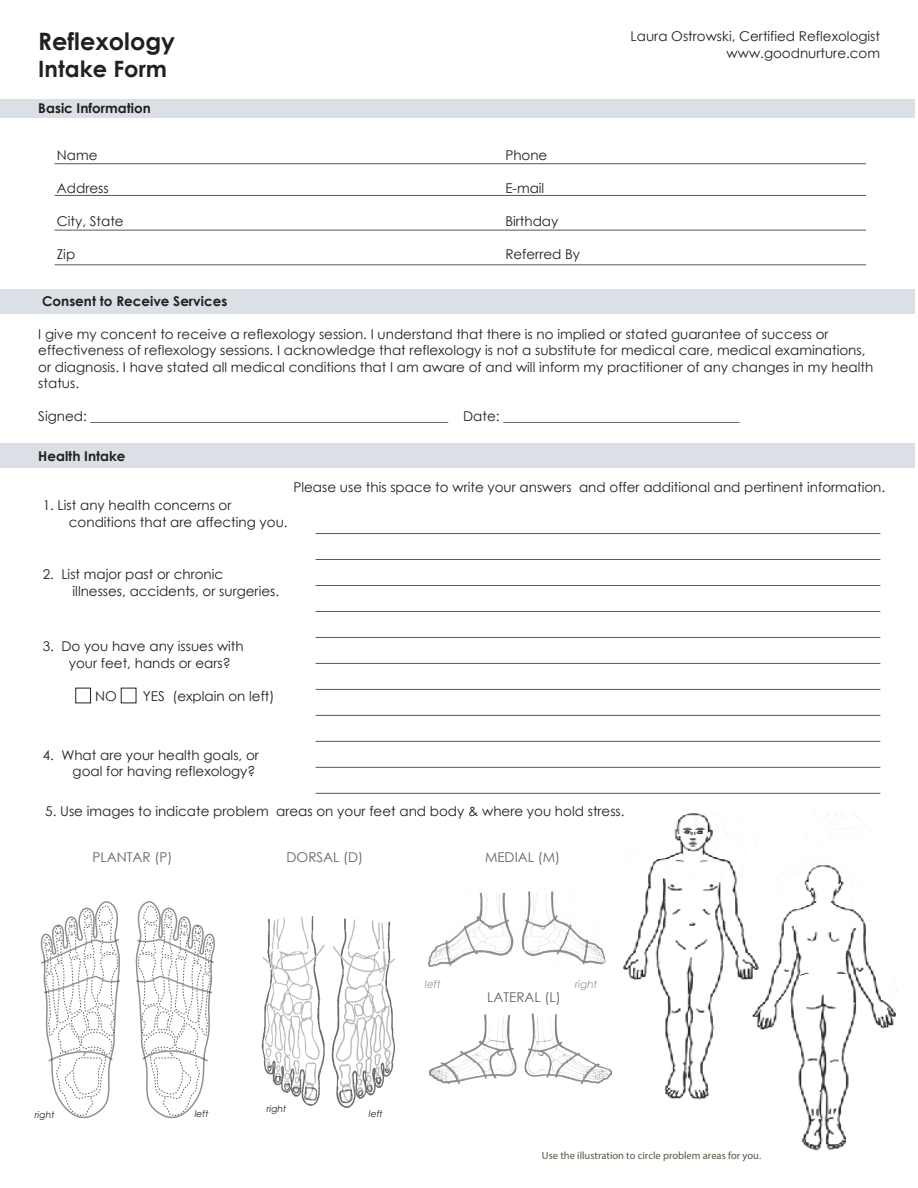
<style>
.page{position:relative;width:918px;height:1188px;background:#fff}
.page>*{position:absolute;margin:0;border:0;box-sizing:border-box;transform-origin:0 0}
.t1{font:700 24px "Century Gothic";color:#231f20}
.t2{font:700 22.5px "Century Gothic";color:#231f20}
.t3{font:13.5px/16.5px "Century Gothic";color:#231f20}
.t4{font:700 13.5px "Century Gothic";color:#231f20}
.t5{font:13.5px "Century Gothic";color:#636366}
.t6{font:10.5px "Myriad Pro";color:#585646}
.t7{font:italic 10.5px "Century Gothic";color:#939598}
.t8{font:italic 9.3px "Century Gothic";color:#231f20}
</style>
<div class="page">
<hr style="left:55px;top:163px;width:811px;height:1px;background:#57585a">
<hr style="left:55px;top:195px;width:811px;height:1px;background:#57585a">
<hr style="left:55px;top:230px;width:811px;height:1px;background:#57585a">
<hr style="left:55px;top:265px;width:811px;height:1px;background:#57585a">
<div style="left:0;top:99px;width:914px;height:18px;background:#dae0e5"></div>
<div style="left:0;top:444px;width:914px;height:24px;background:#dae0e5"></div>
<div style="left:0;top:289px;width:914px;height:24px;background:#dae0e5"></div>
<img style="left:623px;top:813px;width:274px;height:338px">
<hr style="left:316px;top:533px;width:564px;height:1px;background:#57585a">
<hr style="left:316px;top:559px;width:564px;height:1px;background:#57585a">
<hr style="left:316px;top:585px;width:564px;height:1px;background:#57585a">
<hr style="left:316px;top:611px;width:564px;height:1px;background:#57585a">
<hr style="left:316px;top:637px;width:564px;height:1px;background:#57585a">
<hr style="left:316px;top:663px;width:564px;height:1px;background:#57585a">
<hr style="left:316px;top:689px;width:564px;height:1px;background:#57585a">
<hr style="left:316px;top:715px;width:564px;height:1px;background:#57585a">
<hr style="left:316px;top:741px;width:564px;height:1px;background:#57585a">
<hr style="left:316px;top:767px;width:564px;height:1px;background:#57585a">
<hr style="left:316px;top:793px;width:564px;height:1px;background:#57585a">
<div style="left:75px;top:688px;width:16px;height:15px;background:#fff;border:1px solid #231f20"></div>
<img style="left:261px;top:916px;width:134px;height:192px">
<svg style="left:261px;top:943px;width:134px;height:51px"></svg>
<img style="left:428px;top:891px;width:178px;height:76px">
<img style="left:429px;top:1013px;width:183px;height:71px">
<svg style="left:135px;top:901px;width:80px;height:217px"></svg>
<svg style="left:40px;top:901px;width:80px;height:217px"></svg>
<h1 class="t1" style="left:38px;top:23px;width:138px">Reflexology</h1>
<h2 class="t2" style="left:38px;top:52px;width:130px">Intake Form</h2>
<p class="t4" style="left:38px;top:97px;width:114px">Basic Information</p>
<p class="t3" style="left:57px;top:147px;width:42px">Name</p>
<p class="t3" style="left:57px;top:180px;width:53px">Address</p>
<p class="t3" style="left:57px;top:213px;width:68px">City, State</p>
<p class="t3" style="left:57px;top:246px;width:20px">Zip</p>
<p class="t4" style="left:42px;top:290px;width:187px">Consent to Receive Services</p>
<p class="t3" style="left:505px;top:146px;width:44px">Phone</p>
<p class="t3" style="left:505px;top:179px;width:41px">E-mail</p>
<p class="t3" style="left:505px;top:212px;width:55px">Birthday</p>
<p class="t3" style="left:505px;top:245px;width:76px">Referred By</p>
<p class="t3" style="left:631px;top:28px;width:251px;text-align:right">Laura Ostrowski, Certified Reflexologist www.goodnurture.com</p>
<p class="t3" style="left:38px;top:325px;width:836px">I give my concent to receive a reflexology session. I understand that there is no implied or stated guarantee of success or effectiveness of reflexology sessions. I acknowledge that reflexology is not a substitute for medical care, medical examinations, or diagnosis. I have stated all medical conditions that I am aware of and will inform my practitioner of any changes in my health status.</p>
<p class="t3" style="left:38px;top:408px;width:703px">Signed: _____________________________________________________ Date: ___________________________________</p>
<p class="t4" style="left:38px;top:446px;width:89px">Health Intake</p>
<p class="t3" style="left:69px;top:497px;width:220px;text-indent:-26px">1. List any health concerns or conditions that are affecting you.</p>
<p class="t3" style="left:294px;top:479px;width:593px">Please use this space to write your answers and offer additional and pertinent information.</p>
<p class="t3" style="left:73px;top:566px;width:208px;text-indent:-30px">2. List major past or chronic illnesses, accidents, or surgeries.</p>
<p class="t3" style="left:69px;top:638px;width:176px;text-indent:-26px">3. Do you have any issues with your feet, hands or ears?</p>
<p class="t3" style="left:95px;top:687px;width:23px">NO</p>
<p class="t3" style="left:143px;top:687px;width:133px">YES (explain on left)</p>
<p class="t3" style="left:43px;top:746px;width:218px;text-align:right">4. What are your health goals, or goal for having reflexology?</p>
<p class="t3" style="left:45px;top:803px;width:581px">5. Use images to indicate problem areas on your feet and body &amp; where you hold stress.</p>
<p class="t5" style="left:92px;top:847px;width:81px">PLANTAR (P)</p>
<p class="t5" style="left:287px;top:847px;width:78px">DORSAL (D)</p>
<p class="t5" style="left:485px;top:847px;width:77px">MEDIAL (M)</p>
<p class="t8" style="left:35px;top:1108px;width:21px">right</p>
<p class="t8" style="left:195px;top:1107px;width:15px">left</p>
<p class="t8" style="left:267px;top:1102px;width:21px">right</p>
<p class="t7" style="left:425px;top:977px;width:17px">left</p>
<p class="t8" style="left:369px;top:1107px;width:15px">left</p>
<p class="t5" style="left:487px;top:988px;width:75px">LATERAL (L)</p>
<p class="t7" style="left:575px;top:977px;width:24px">right</p>
<p class="t6" style="left:542px;top:1149px;width:221px">Use the illustration to circle problem areas for you.</p>
</div>
